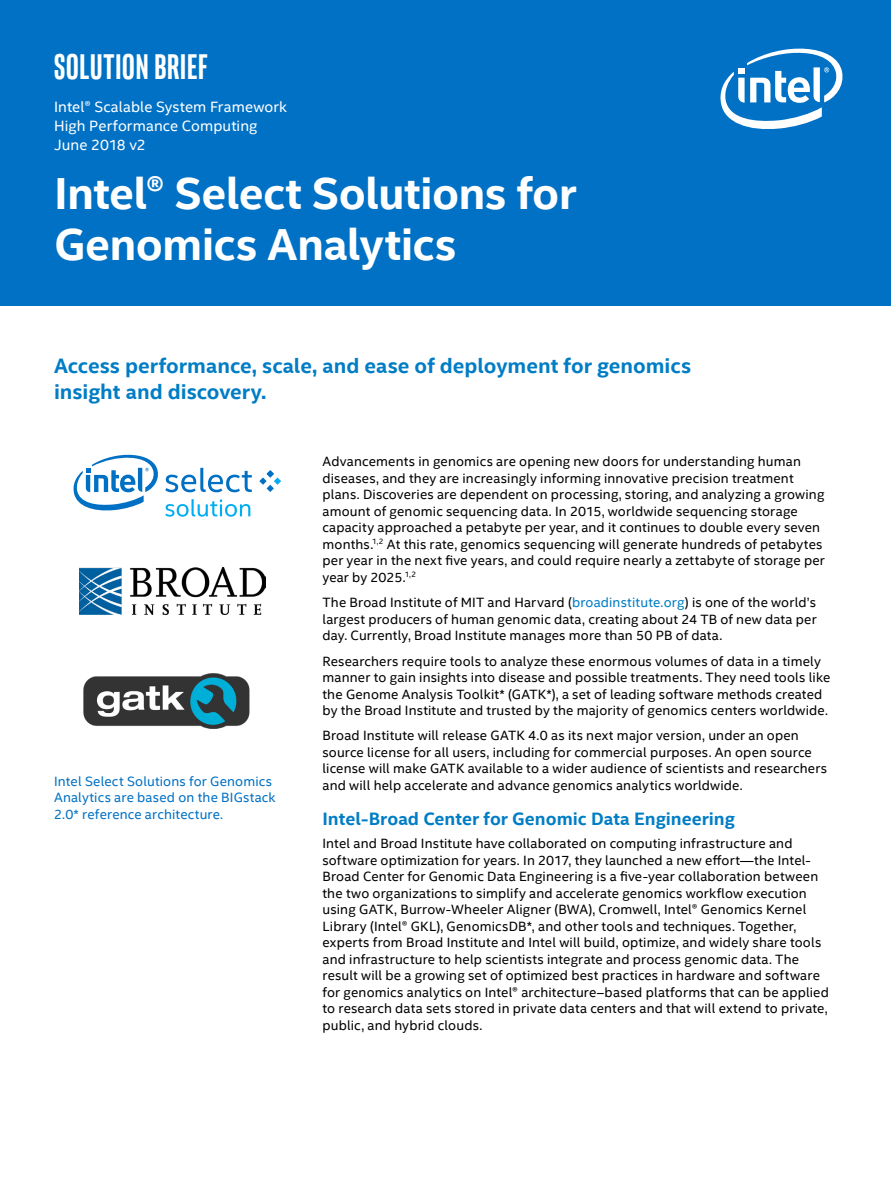
<style>
.page{position:relative;width:891px;height:1188px;background:#fff}
.page>*{position:absolute;margin:0;border:0;box-sizing:border-box;transform-origin:0 0}
.Main_Title{font:700 45px/51px "Intel Clear";letter-spacing:-.015em;color:#fff}
.t1{font:700 36px "Intel Clear Pro";letter-spacing:.025em;color:#fff}
.ProdName_-_Product_N{font:700 21px/25.2px "Intel Clear";color:#007dc5}
.CopyHeaderBlue{font:700 18px "Intel Clear";color:#007dc5}
.Mini_Header{font:15px "Intel Clear";letter-spacing:.005em;color:#fff}
.MainCopy___Caption{font:13.5px/16.5px "Intel Clear";letter-spacing:.01em;color:#000}
.MainCopy___Caption-2{font:13.5px/16.5px "Intel Clear";letter-spacing:.015em;color:#0071c5}
.s1{color:#007dc5}
</style>
<div class="page">
<div style="left:0;top:0;width:891px;height:306px;background:#0071c5"></div>
<svg style="left:259px;top:470px;width:22px;height:22px"></svg>
<svg style="left:73px;top:454px;width:179px;height:63px"></svg>
<img style="left:80px;top:568px;width:185px;height:47px">
<img style="left:83px;top:673px;width:167px;height:56px">
<svg style="left:720px;top:48px;width:123px;height:81px"></svg>
<h2 class="t1" style="left:54px;top:44px;width:155px">SOLUTION BRIEF</h2>
<p class="Mini_Header" style="left:54px;top:96px;width:235px">Intel® Scalable System Framework</p>
<p class="Mini_Header" style="left:54px;top:116px;width:205px">High Performance Computing</p>
<p class="Mini_Header" style="left:54px;top:135px;width:93px">June 2018 v2</p>
<p class="Main_Title" style="left:54px;top:166px;width:524px">Intel® Select Solutions for<br>Genomics Analytics</p>
<p class="ProdName_-_Product_N" style="left:54px;top:353px;width:639px">Access performance, scale, and ease of deployment for genomics insight and discovery.</p>
<p class="MainCopy___Caption-2" style="left:54px;top:772px;width:223px">Intel Select Solutions for Genomics<br>Analytics are based on the BIGstack<br>2.0* reference architecture.</p>
<p class="MainCopy___Caption" style="left:322px;top:453px;width:504px">Advancements in genomics are opening new doors for understanding human diseases, and they are increasingly informing innovative precision treatment plans. Discoveries are dependent on processing, storing, and analyzing a growing amount of genomic sequencing data. In 2015, worldwide sequencing storage capacity approached a petabyte per year, and it continues to double every seven months.<sup>1,2</sup> At this rate, genomics sequencing will generate hundreds of petabytes per year in the next five years, and could require nearly a zettabyte of storage per year by 2025.<sup>1,2</sup></p>
<p class="MainCopy___Caption" style="left:322px;top:594px;width:496px;text-align:justify">The Broad Institute of MIT and Harvard (<span class="s1">broadinstitute.org</span>) is one of the world’s largest producers of human genomic data, creating about 24 TB of new data per day. Currently, Broad Institute manages more than 50 PB of data.</p>
<p class="MainCopy___Caption" style="left:322px;top:652px;width:509px">Researchers require tools to analyze these enormous volumes of data in a timely manner to gain insights into disease and possible treatments. They need tools like the Genome Analysis Toolkit* (GATK*), a set of leading software methods created by the Broad Institute and trusted by the majority of genomics centers worldwide.</p>
<p class="MainCopy___Caption" style="left:322px;top:727px;width:506px">Broad Institute will release GATK 4.0 as its next major version, under an open source license for all users, including for commercial purposes. An open source license will make GATK available to a wider audience of scientists and researchers and will help accelerate and advance genomics analytics worldwide.</p>
<p class="CopyHeaderBlue" style="left:322px;top:806px;width:414px">Intel-Broad Center for Genomic Data Engineering</p>
<p class="MainCopy___Caption" style="left:322px;top:835px;width:508px">Intel and Broad Institute have collaborated on computing infrastructure and software optimization for years. In 2017, they launched a new effort—the Intel-Broad Center for Genomic Data Engineering is a five-year collaboration between the two organizations to simplify and accelerate genomics workflow execution using GATK, Burrow-Wheeler Aligner (BWA), Cromwell, Intel® Genomics Kernel Library (Intel® GKL), GenomicsDB*, and other tools and techniques. Together, experts from Broad Institute and Intel will build, optimize, and widely share tools and infrastructure to help scientists integrate and process genomic data. The result will be a growing set of optimized best practices in hardware and software for genomics analytics on Intel® architecture–based platforms that can be applied to research data sets stored in private data centers and that will extend to private, public, and hybrid clouds.</p>
</div>
